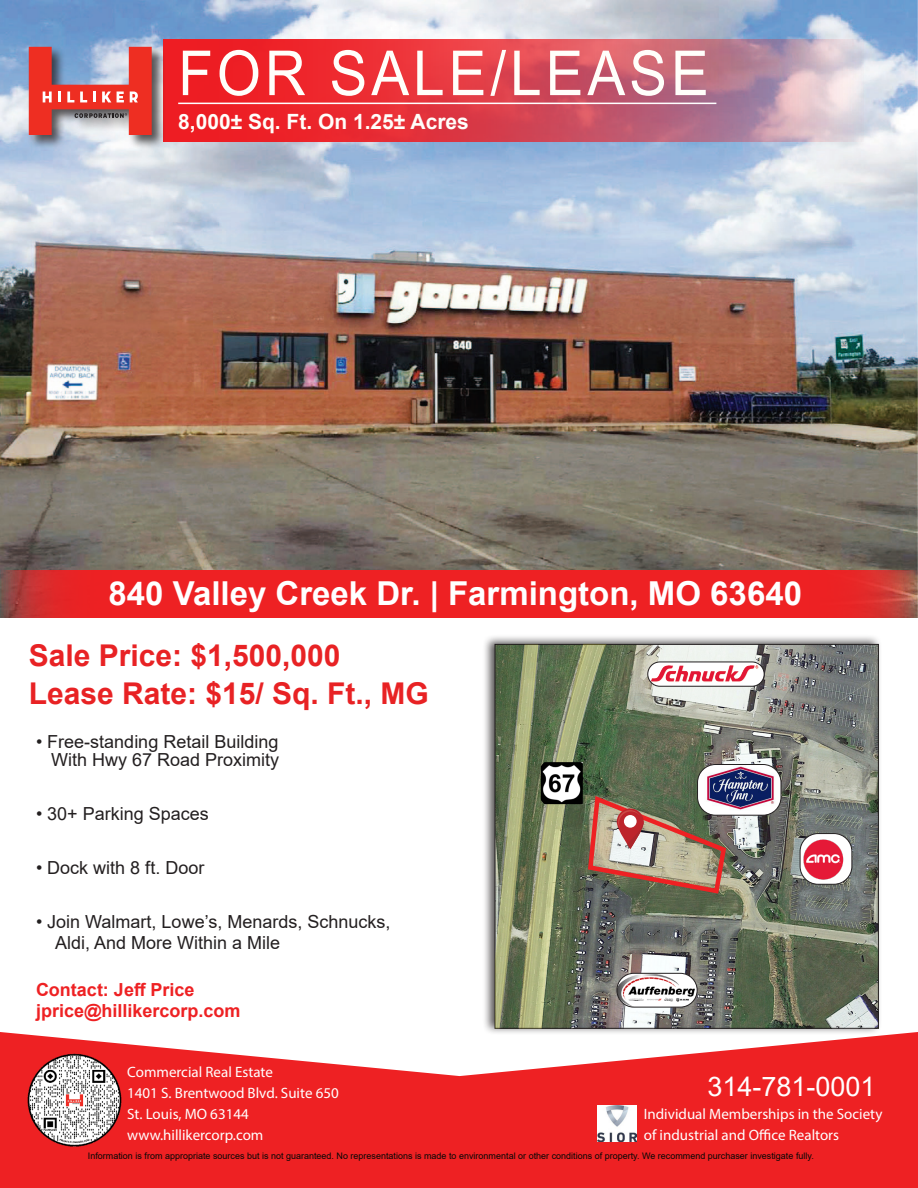
<style>
.page{position:relative;width:918px;height:1188px;background:#fff}
.page>*{position:absolute;margin:0;border:0;box-sizing:border-box;transform-origin:0 0}
.t1{font:62.1px "Arial";letter-spacing:.07em;color:#fffefa;scale:.91 1}
.t2{font:700 33px "Arial";color:#fff}
.Text{font:700 30px "Arial";color:#e82224}
.t3{font:27px "Arial";color:#fff}
.t4{font:700 21px "Arial";color:#fffefa}
.t5{font:18px/21px "Arial";color:#231f20}
.t6{font:700 18px "Arial";color:#ee2123}
.Text-2{font:15px "Myriad Pro";color:#fff}
.t7{font:9px "Arial";color:#050706}
</style>
<div class="page">
<svg style="left:0;top:1032px;width:918px;height:156px;background:#f04142"></svg>
<img style="left:26px;top:1052px;width:96px;height:96px">
<img style="left:597px;top:1106px;width:39px;height:36px">
<img style="left:0;top:0;width:918px;height:618px">
<svg style="left:164px;top:40px;width:700px;height:102px;background:#d85460"></svg>
<div style="left:27px;top:45px;width:139px;height:105px;background:#231f20;opacity:.75"></div>
<svg style="left:29px;top:47px;width:123px;height:88px;background:#cb7073"></svg>
<hr style="left:178px;top:103px;width:538px;height:1px;background:#fff">
<div style="left:2px;top:570px;width:916px;height:48px;background:#ee2123"></div>
<div style="left:482px;top:635px;width:400px;height:400px;background:#231f20;opacity:.75"></div>
<img style="left:729px;top:646px;width:148px;height:380px">
<img style="left:729px;top:662px;width:34px;height:24px">
<div style="left:648px;top:662px;width:116px;height:24px;border:1px solid #231f20;border-radius:12px"></div>
<div style="left:698px;top:765px;width:83px;height:50px;background:#fff;border-radius:18px"></div>
<img style="left:729px;top:765px;width:48px;height:47px">
<div style="left:697px;top:764px;width:84px;height:51px;border:1px solid #231f20;border-radius:18px"></div>
<img style="left:800px;top:834px;width:52px;height:50px">
<div style="left:800px;top:833px;width:52px;height:51px;border:1px solid #231f20;border-radius:18px"></div>
<img style="left:495px;top:644px;width:234px;height:385px">
<img style="left:541px;top:762px;width:42px;height:42px">
<p class="t1" style="left:178px;top:31px;width:585px">FOR SALE/LEASE</p>
<p class="t4" style="left:178px;top:107px;width:292px">8,000± Sq. Ft. On 1.25± Acres</p>
<p class="t2" style="left:109px;top:570px;width:695px">840 Valley Creek Dr. | Farmington, MO 63640</p>
<p class="Text" style="left:29px;top:635px;width:313px">Sale Price: $1,500,000</p>
<p class="Text" style="left:29px;top:672px;width:402px">Lease Rate: $15/ Sq. Ft., MG</p>
<p class="t5" style="left:36px;top:731px;width:244px">• Free-standing Retail Building</p>
<p class="t5" style="left:51px;top:749px;width:230px">With Hwy 67 Road Proximity</p>
<p class="t5" style="left:36px;top:803px;width:174px">• 30+ Parking Spaces</p>
<p class="t5" style="left:36px;top:857px;width:170px">• Dock with 8 ft. Door</p>
<p class="t5" style="left:55px;top:911px;width:337px;text-indent:-19px">• Join Walmart, Lowe’s, Menards, Schnucks,<br>Aldi, And More Within a Mile</p>
<p class="t6" style="left:36px;top:977px;width:160px">Contact: Jeff Price</p>
<p class="t6" style="left:36px;top:998px;width:206px">jprice@hillikercorp.com</p>
<p class="Text-2" style="left:127px;top:1063px;width:147px">Commercial Real Estate</p>
<p class="Text-2" style="left:127px;top:1084px;width:213px">1401 S. Brentwood Blvd. Suite 650</p>
<p class="Text-2" style="left:127px;top:1105px;width:123px">St. Louis, MO 63144</p>
<p class="Text-2" style="left:127px;top:1126px;width:138px">www.hillikercorp.com</p>
<p class="t3" style="left:707px;top:1068px;width:170px">314-781-0001</p>
<p class="Text-2" style="left:644px;top:1104px;width:240px">Individual Memberships in the Society</p>
<p class="Text-2" style="left:644px;top:1125px;width:197px">of industrial and Office Realtors</p>
<p class="t7" style="left:88px;top:1150px;width:727px">Information is from appropriate sources but is not guaranteed. No representations is made to environmental or other conditions of property. We recommend purchaser investigate fully.</p>
</div>
